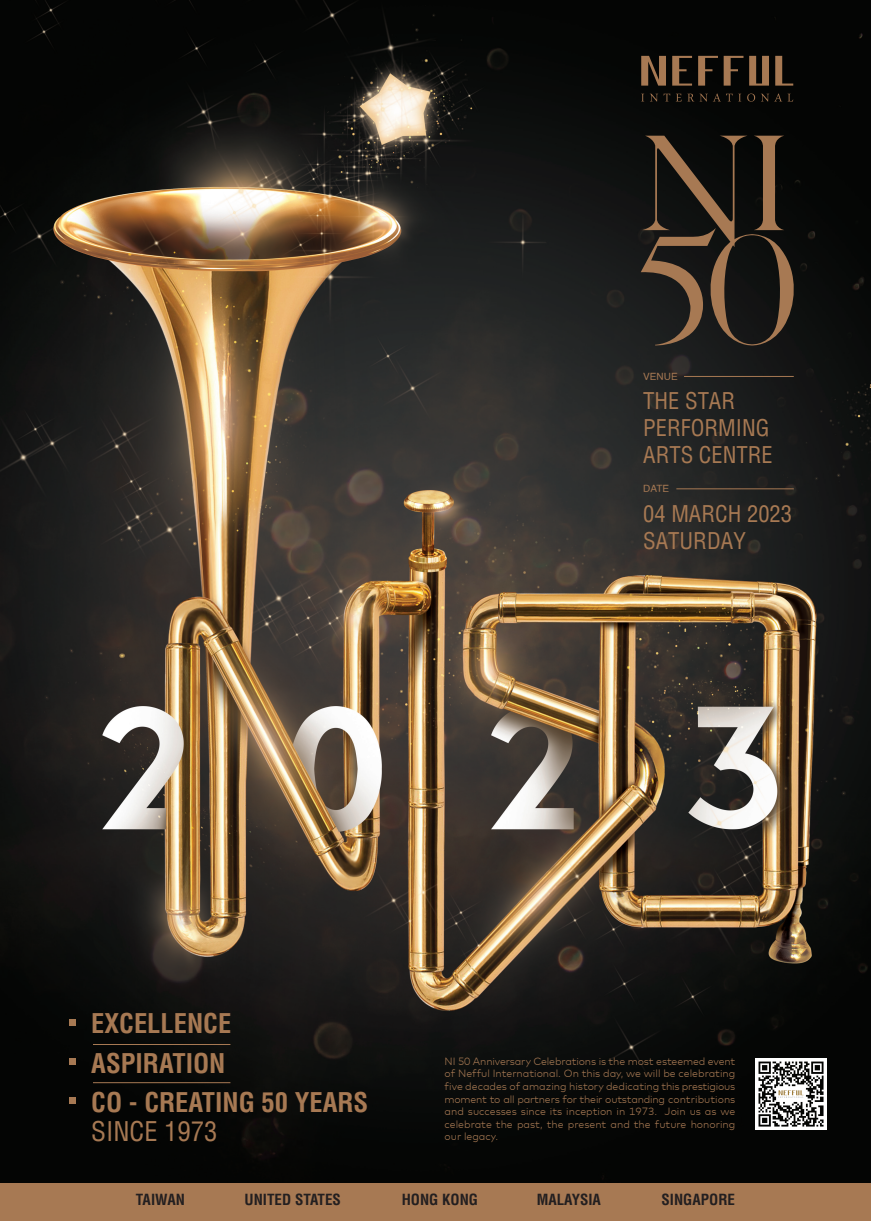
<style>
.page{position:relative;width:871px;height:1221px;background:#fff}
.page>*{position:absolute;margin:0;border:0;box-sizing:border-box;transform-origin:0 0}
.t1{font:700 condensed 26.5px/39.4px "Helvetica";color:#a77953}
.t2{font:condensed 26.5px "Helvetica";color:#a77953}
.t3{font:condensed 22.5px/27px "Helvetica";color:#a77953}
.t4{font:700 condensed 15px "Helvetica";color:#231f20}
.t5{font:300 10.5px/12.6px "Mark";color:#a77953;text-align:justify}
.t6{font:10px "Helvetica";color:#a77953}
</style>
<div class="page">
<img style="left:0;top:0;width:870px;height:1183px">
<svg style="left:641px;top:94px;width:40px;height:8px"></svg>
<svg style="left:687px;top:93px;width:45px;height:9px"></svg>
<svg style="left:738px;top:94px;width:3px;height:7px"></svg>
<svg style="left:747px;top:93px;width:46px;height:9px"></svg>
<svg style="left:641px;top:56px;width:24px;height:30px"></svg>
<svg style="left:672px;top:56px;width:20px;height:30px"></svg>
<svg style="left:698px;top:56px;width:19px;height:30px"></svg>
<svg style="left:723px;top:56px;width:20px;height:30px"></svg>
<svg style="left:775px;top:56px;width:18px;height:30px"></svg>
<svg style="left:749px;top:56px;width:19px;height:30px"></svg>
<svg style="left:640px;top:136px;width:158px;height:210px;background:#31281f"></svg>
<hr style="left:684px;top:376px;width:109px;height:1px;background:#a77953">
<hr style="left:676px;top:488px;width:117px;height:1px;background:#a77953">
<img style="left:755px;top:1058px;width:71px;height:71px">
<div style="left:0;top:1183px;width:870px;height:37px;background:#a77953"></div>
<hr style="left:93px;top:1044px;width:137px;height:1px;background:#a77953">
<hr style="left:93px;top:1082px;width:137px;height:1px;background:#a77953">
<svg style="left:70px;top:1019px;width:6px;height:6px"></svg>
<svg style="left:70px;top:1058px;width:6px;height:6px"></svg>
<svg style="left:70px;top:1097px;width:6px;height:6px"></svg>
<p class="t6" style="left:643px;top:368px;width:36px">VENUE</p>
<h2 class="t3" style="left:643px;top:387px;width:131px">THE STAR<br>PERFORMING<br>ARTS CENTRE</h2>
<p class="t6" style="left:643px;top:481px;width:27px">DATE</p>
<h2 class="t3" style="left:643px;top:499px;width:150px">04 MARCH 2023<br>SATURDAY</h2>
<h1 class="t1" style="left:91px;top:1003px;width:278px">EXCELLENCE<br>ASPIRATION<br>CO - CREATING 50 YEARS</h1>
<h1 class="t2" style="left:91px;top:1114px;width:127px">SINCE 1973</h1>
<p class="t5" style="left:444px;top:1054px;width:292px">NI 50 Anniversary Celebrations is the most esteemed event of Nefful International. On this day, we will be celebrating five decades of amazing history dedicating this prestigious moment to all partners for their outstanding contributions and successes since its inception in 1973. Join us as we celebrate the past, the present and the future honoring our legacy.</p>
<h3 class="t4" style="left:136px;top:1189px;width:50px">TAIWAN</h3>
<h3 class="t4" style="left:244px;top:1189px;width:98px">UNITED STATES</h3>
<h3 class="t4" style="left:401px;top:1189px;width:78px">HONG KONG</h3>
<h3 class="t4" style="left:536px;top:1189px;width:66px">MALAYSIA</h3>
<h3 class="t4" style="left:661px;top:1189px;width:75px">SINGAPORE</h3>
</div>
